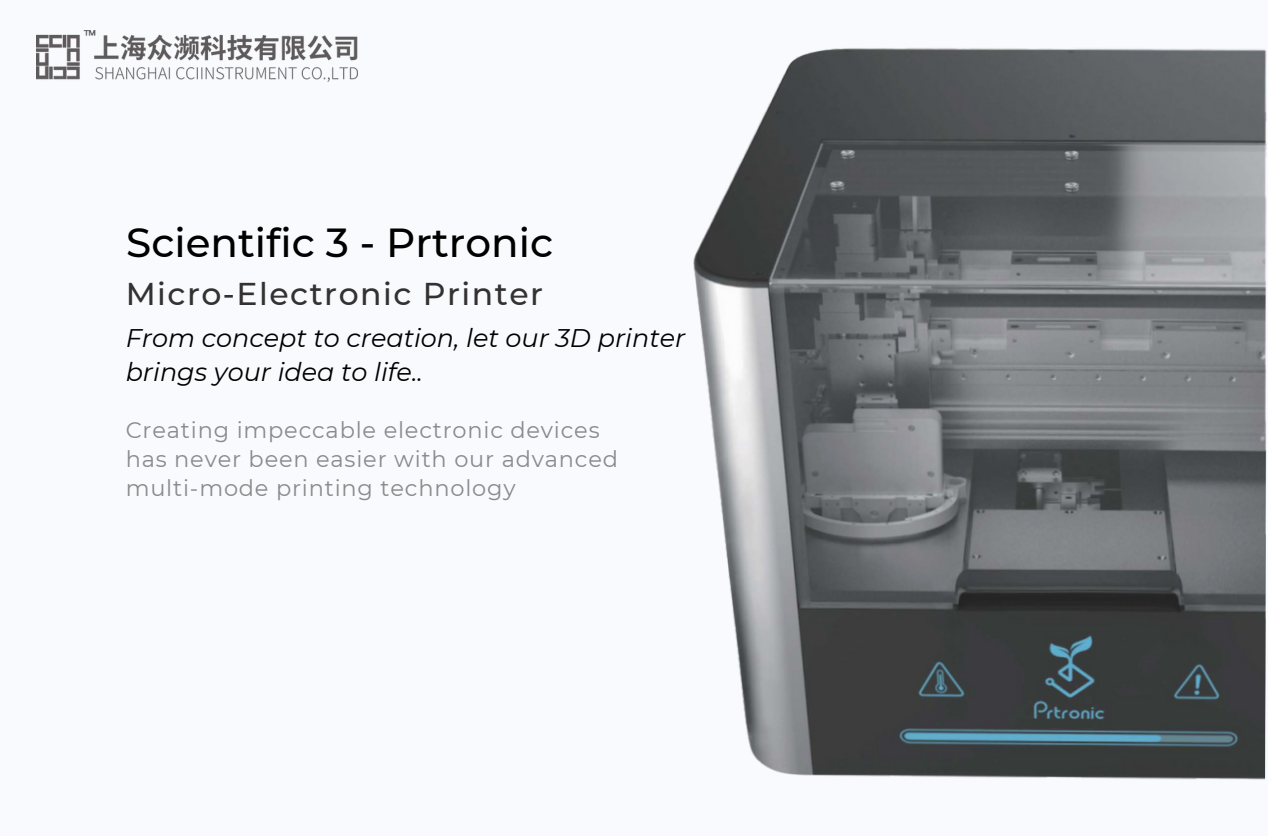
<style>
.page{position:relative;width:1268px;height:836px;background:#fff}
.page>*{position:absolute;margin:0;border:0;box-sizing:border-box;transform-origin:0 0}
.t1{font:500 40.5px "Montserrat";color:#000}
.t2{font:500 31.5px "Montserrat";letter-spacing:.05em;color:#333131}
.t3{font:italic 25.5px/34.8px "Montserrat";color:#000}
.t4{font:22.5px/29.2px "Montserrat";letter-spacing:.035em;color:#8a8a8b}
</style>
<div class="page">
<div style="left:0;top:0;width:1267px;height:836px;background:#f9fafd"></div>
<img style="left:693px;top:48px;width:574px;height:732px">
<img style="left:37px;top:31px;width:320px;height:50px">
<h1 class="t1" style="left:126px;top:218px;width:428px">Scientific 3 - Prtronic</h1>
<h2 class="t2" style="left:126px;top:275px;width:419px">Micro-Electronic Printer</h2>
<p class="t3" style="left:126px;top:320px;width:561px">From concept to creation, let our 3D printer brings your idea to life..</p>
<p class="t4" style="left:126px;top:415px;width:494px">Creating impeccable electronic devices has never been easier with our advanced multi-mode printing technology</p>
</div>
